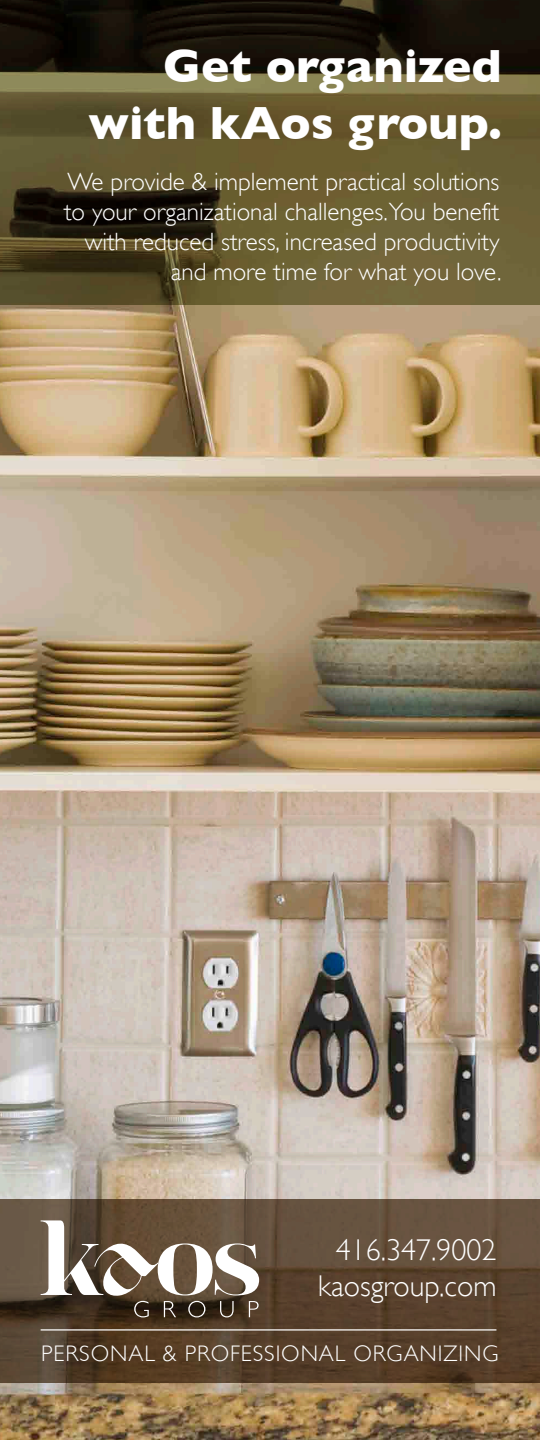
<style>
.page{position:relative;width:540px;height:1440px;background:#fff}
.page>*{position:absolute;margin:0;border:0;box-sizing:border-box;transform-origin:0 0}
.t1{font:700 47.5px/57px "Gill Sans";color:#fff;text-align:right}
.t2{font:300 30px/36px "Gill Sans";color:#fff;text-align:center}
.t3{font:300 25px/30px "Gill Sans";color:#fff;text-align:right}
.t4{font:300 22.5px "Gill Sans";letter-spacing:.04em;color:#fff}
</style>
<div class="page">
<img style="left:0;top:305px;width:540px;height:1135px">
<svg style="left:0;top:1199px;width:540px;height:183px;background:#5b4531"></svg>
<svg style="left:0;top:0;width:540px;height:305px;background:#4f4626"></svg>
<svg style="left:41px;top:1220px;width:218px;height:97px"></svg>
<hr style="left:41px;top:1329px;width:455px;height:2px;background:#fff">
<h1 class="t1" style="left:88px;top:37px;width:415px">Get organized with kAos group.</h1>
<p class="t3" style="left:64px;top:166px;width:439px">We provide &amp; implement practical solutions to your organizational challenges.You benefit with reduced stress, increased productivity and more time for what you love.</p>
<p class="t2" style="left:318px;top:1232px;width:180px">416.347.9002 kaosgroup.com</p>
<p class="t4" style="left:41px;top:1340px;width:459px">PERSONAL &amp; PROFESSIONAL ORGANIZING</p>
</div>
